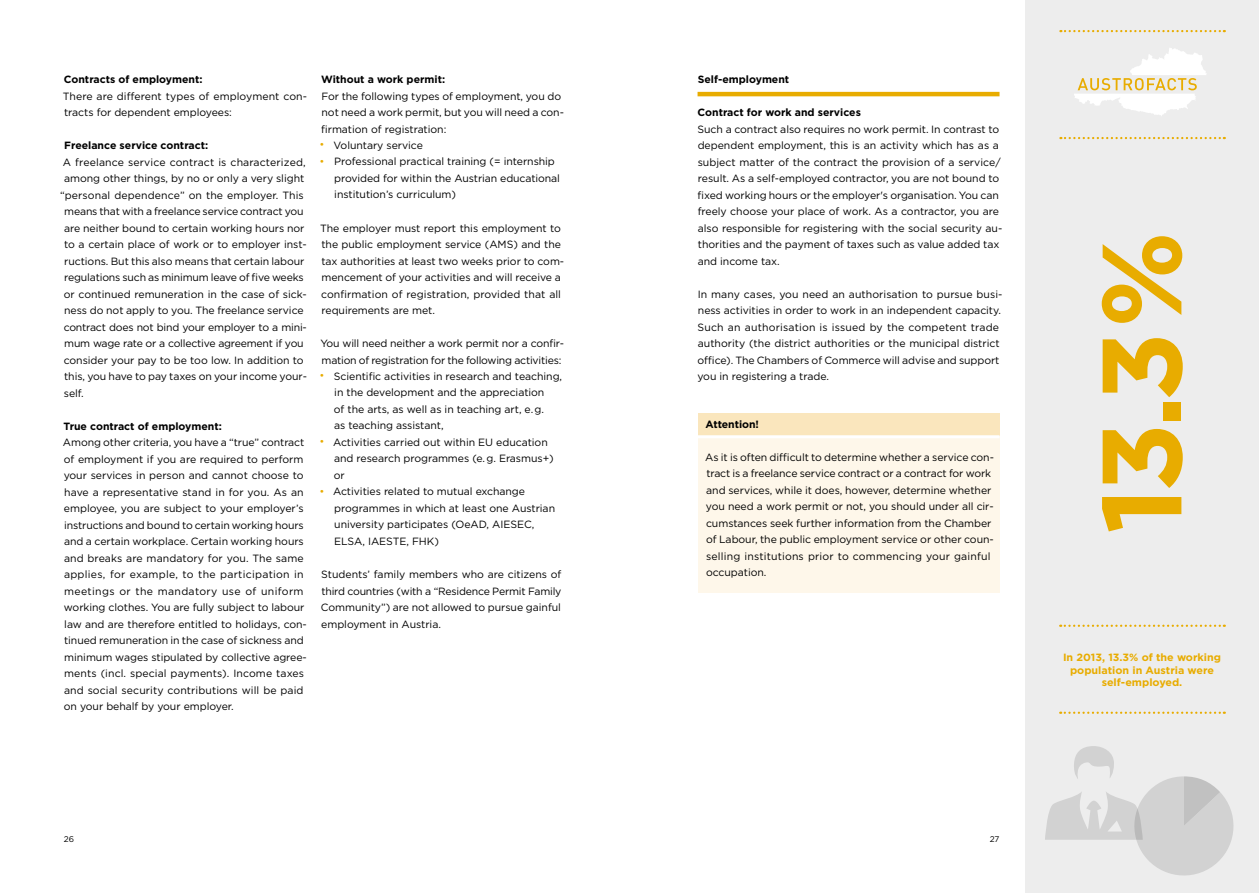
<style>
.page{position:relative;width:1259px;height:893px;background:#fff}
.page>*{position:absolute;margin:0;border:0;box-sizing:border-box;transform-origin:0 0}
.t1{font:700 112.5px "Gotham";color:#e8ac00}
.t2{font:10.5px/16.5px "Gotham";letter-spacing:-.005em;color:#000}
.t3{font:700 10.5px "Gotham";color:#000}
.t4{font:700 10.5px/12.6px "Gotham";color:#e8ac00;text-align:center}
.t5{font:10.5px "Gotham";letter-spacing:.015em;color:#000}
.t6{font:8.25px "Gotham";color:#000}
.s1{color:#e8ac00}
</style>
<div class="page">
<div style="left:1025px;top:0;width:234px;height:893px;background:#ededed"></div>
<svg style="left:1074px;top:48px;width:132px;height:68px"></svg>
<svg style="left:1060px;top:30px;width:164px;height:2px"></svg>
<svg style="left:1060px;top:137px;width:164px;height:2px"></svg>
<hr style="left:697px;top:92px;width:302px;height:4px;background:#e8ac00">
<div style="left:697px;top:413px;width:302px;height:24px;background:#fae6bd"></div>
<div style="left:697px;top:437px;width:302px;height:156px;background:#fef7ea"></div>
<hr style="left:697px;top:435px;width:302px;height:3px;background:#fff">
<svg style="left:1060px;top:625px;width:164px;height:2px"></svg>
<svg style="left:1060px;top:712px;width:164px;height:2px"></svg>
<svg style="left:1045px;top:746px;width:189px;height:130px"></svg>
<p class="t3" style="left:64px;top:73px;width:140px">Contracts of employment:</p>
<p class="t2" style="left:63px;top:88px;width:246px">There are different types of employment con&shy;tracts for dependent employees:</p>
<p class="t3" style="left:64px;top:139px;width:145px">Freelance service contract:</p>
<p class="t5" style="left:63px;top:155px;width:244px">A freelance service contract is characterized,</p>
<p class="t2" style="left:64px;top:170px;width:242px">among other things, by no or only a very slight</p>
<p class="t2" style="left:60px;top:187px;width:245px">“personal dependence” on the employer. This</p>
<p class="t2" style="left:64px;top:203px;width:241px">means that with a freelance service contract you</p>
<p class="t2" style="left:64px;top:220px;width:242px">are neither bound to certain working hours nor</p>
<p class="t2" style="left:64px;top:236px;width:244px">to a certain place of work or to employer inst-</p>
<p class="t2" style="left:64px;top:253px;width:242px">ructions. But this also means that certain labour</p>
<p class="t2" style="left:64px;top:269px;width:241px">regulations such as minimum leave of five weeks</p>
<p class="t2" style="left:64px;top:286px;width:245px">or continued remuneration in the case of sick-</p>
<p class="t2" style="left:64px;top:302px;width:241px">ness do not apply to you. The freelance service</p>
<p class="t2" style="left:64px;top:319px;width:245px">contract does not bind your employer to a mini-</p>
<p class="t2" style="left:64px;top:335px;width:241px">mum wage rate or a collective agreement if you</p>
<p class="t2" style="left:64px;top:352px;width:241px">consider your pay to be too low. In addition to</p>
<p class="t2" style="left:64px;top:368px;width:244px">this, you have to pay taxes on your income your-</p>
<p class="t2" style="left:64px;top:385px;width:21px">self.</p>
<p class="t3" style="left:63px;top:419px;width:160px">True contract of employment:</p>
<p class="t2" style="left:63px;top:434px;width:245px">Among other criteria, you have a “true” contract of employment if you are required to perform your services in person and cannot choose to have a representative stand in for you. As an employee, you are subject to your employer’s instructions and bound to certain working hours and a certain workplace. Certain working hours and breaks are mandatory for you. The same applies, for example, to the participation in meetings or the mandatory use of uniform working clothes. You are fully subject to labour law and are therefore entitled to holidays, con&shy;tinued remuneration in the case of sickness and minimum wages stipulated by collective agree&shy;ments (incl. special payments). Income taxes and social security contributions will be paid on your behalf by your employer.</p>
<p class="t3" style="left:321px;top:73px;width:126px">Without a work permit:</p>
<p class="t2" style="left:321px;top:88px;width:244px">For the following types of employment, you do not need a work permit, but you will need a con&shy;firmation of registration:</p>
<p class="t2" style="left:319px;top:137px;width:105px"><span class="s1">•</span> Voluntary service</p>
<p class="t2" style="left:334px;top:153px;width:227px;text-indent:-15px"><span class="s1">•</span> Professional practical training (= internship provided for within the Austrian educational institution’s curriculum)</p>
<p class="t2" style="left:320px;top:219px;width:245px">The employer must report this employment to the public employment service (AMS) and the tax authorities at least two weeks prior to com&shy;mencement of your activities and will receive a confirmation of registration, provided that all requirements are met.</p>
<p class="t2" style="left:320px;top:335px;width:245px">You will need neither a work permit nor a confir&shy;mation of registration for the following activities:</p>
<p class="t2" style="left:334px;top:368px;width:230px;text-indent:-14px"><span class="s1">•</span> Scientific activities in research and teaching, in the development and the appreciation<br>of the arts, as well as in teaching art, e. g.<br>as teaching assistant,</p>
<p class="t2" style="left:334px;top:434px;width:221px;text-indent:-14px"><span class="s1">•</span> Activities carried out within EU education and research programmes (e. g. Erasmus+) or</p>
<p class="t2" style="left:334px;top:483px;width:222px;text-indent:-15px"><span class="s1">•</span> Activities related to mutual exchange programmes in which at least one Austrian university participates (OeAD, AIESEC, ELSA, IAESTE, FHK)</p>
<p class="t2" style="left:321px;top:566px;width:242px;text-align:justify">Students’ family members who are citizens of third countries (with a “Residence Permit Family Community”) are not allowed to pursue gainful employment in Austria.</p>
<p class="t3" style="left:698px;top:73px;width:93px">Self-employment</p>
<p class="t3" style="left:697px;top:106px;width:165px">Contract for work and services</p>
<p class="t2" style="left:697px;top:121px;width:306px">Such a contract also requires no work permit. In contrast to dependent employment, this is an activity which has as a subject matter of the contract the provision of a service/ result. As a self-employed contractor, you are not bound to fixed working hours or the employer's organisation. You can freely choose your place of work. As a contractor, you are also responsible for registering with the social security au&shy;thorities and the payment of taxes such as value added tax and income tax.</p>
<p class="t2" style="left:697px;top:286px;width:306px">In many cases, you need an authorisation to pursue busi&shy;ness activities in order to work in an independent capacity.<br>Such an authorisation is issued by the competent trade authority (the district authorities or the municipal district office). The Chambers of Commerce will advise and support you in registering a trade.</p>
<p class="t3" style="left:705px;top:417px;width:55px">Attention!</p>
<p class="t2" style="left:705px;top:449px;width:290px">As it is often difficult to determine whether a service con&shy;tract is a freelance service contract or a contract for work and services, while it does, however, determine whether you need a work permit or not, you should under all cir&shy;cumstances seek further information from the Chamber of Labour, the public employment service or other coun&shy;selling institutions prior to commencing your gainful occupation.</p>
<p class="t6" style="left:64px;top:834px;width:12px">26</p>
<p class="t6" style="left:989px;top:834px;width:11px">27</p>
<h1 class="t1" style="left:1067px;top:534px;width:304px;rotate:-90deg">13.3 %</h1>
<p class="t4" style="left:1063px;top:651px;width:160px">In 2013, 13.3% of the working population in Austria were self-employed.</p>
</div>
